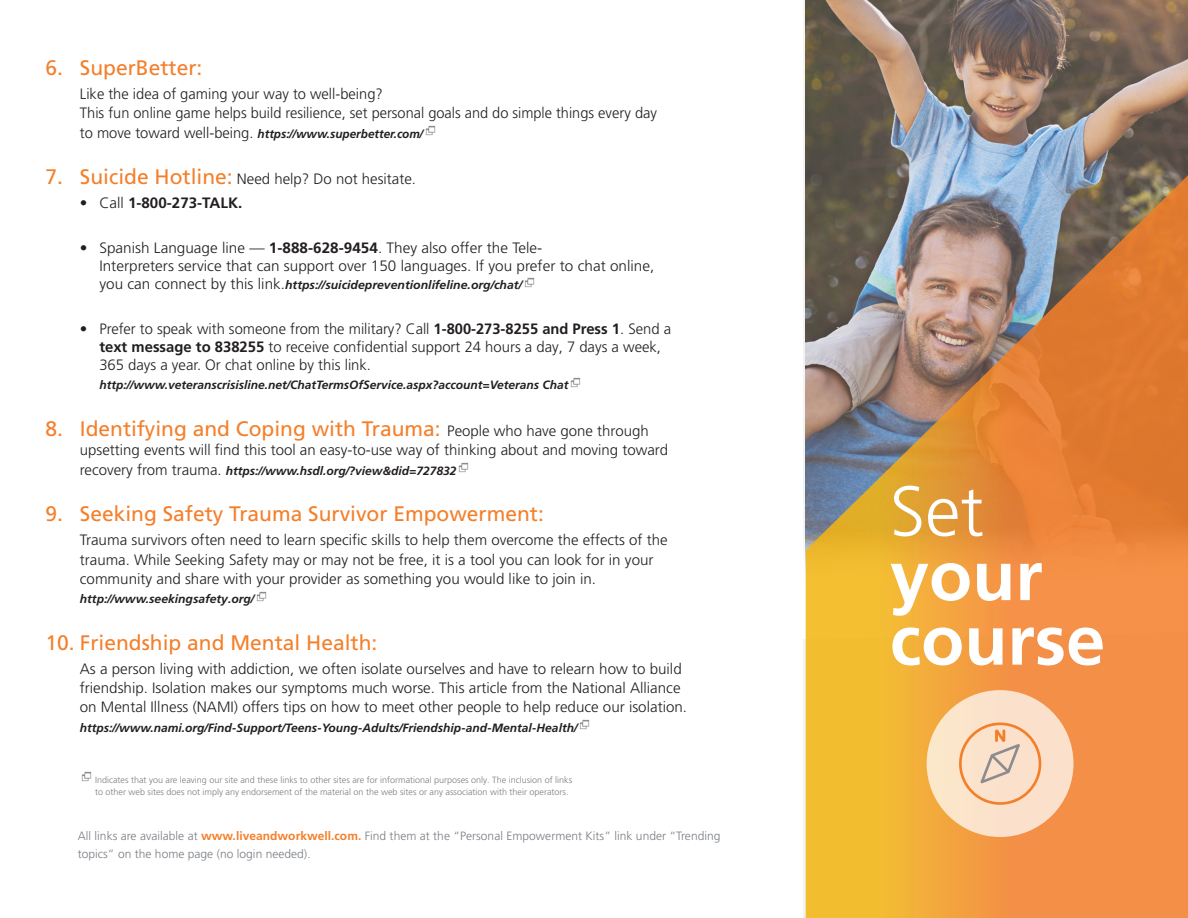
<style>
.page{position:relative;width:1188px;height:918px;background:#fff}
.page>*{position:absolute;margin:0;border:0;box-sizing:border-box;transform-origin:0 0}
.t1{font:700 70.5px "Frutiger LT Pro";color:#fff}
.t2{font:300 70.5px "Frutiger LT Pro";color:#fff}
.t3{font:21px "Frutiger LT Pro";color:#f47f2a}
.t4{font:300 15px/19.2px "Frutiger LT Pro";color:#231f20}
.t5{font:700 15px "Frutiger LT Pro";color:#231f20}
.t6{font:italic 700 12px "Frutiger LT Pro";color:#231f20}
.Paragraph_Style2{font:300 12px/18px "Frutiger LT Pro";letter-spacing:.005em;color:#787d83}
.t7{font:300 9px/11.2px "Frutiger LT Pro";color:#787d83}
.s1{font-weight:300;font-style:normal;font-size:15px}
.s2{font-weight:400;font-size:21px;color:#f47f2a}
.s3{font-weight:300}
.s4{font-weight:700}
.s5{font-weight:300;font-size:15px;color:#231f20}
.s6{font-weight:700;color:#f47f2a}
</style>
<div class="page">
<svg style="left:804px;top:0;width:384px;height:918px;background:#887667"></svg>
<img style="left:806px;top:118px;width:382px;height:800px">
<div style="left:927px;top:690px;width:147px;height:147px;background:#fbe1cc;border-radius:50%"></div>
<img style="left:425px;top:125px;width:11px;height:11px">
<img style="left:524px;top:277px;width:11px;height:11px">
<img style="left:570px;top:377px;width:11px;height:11px">
<img style="left:458px;top:462px;width:11px;height:11px">
<img style="left:256px;top:591px;width:11px;height:11px">
<img style="left:579px;top:719px;width:11px;height:11px">
<img style="left:81px;top:771px;width:11px;height:11px">
<svg style="left:959px;top:723px;width:82px;height:82px"></svg>
<p class="t3" style="left:45px;top:56px;width:159px">6. SuperBetter:</p>
<p class="t4" style="left:80px;top:84px;width:579px">Like the idea of gaming your way to well-being?<br>This fun online game helps build resilience, set personal goals and do simple things every day</p>
<p class="t6" style="left:80px;top:126px;width:345px"><span class="s1">to move toward well-being.</span> https://www.superbetter.com/</p>
<p class="t4" style="left:45px;top:169px;width:372px"><span class="s2">7. Suicide Hotline:</span> Need help? Do not hesitate.</p>
<p class="t5" style="left:80px;top:194px;width:164px"><span class="s3">• Call</span> 1-800-273-TALK.</p>
<p class="t4" style="left:99px;top:239px;width:557px;line-height:18px;text-indent:-19px">• Spanish Language line — <span class="s4">1-888-628-9454</span>. They also offer the Tele-<br>Interpreters service that can support over 150 languages. If you prefer to chat online,</p>
<p class="t6" style="left:99px;top:278px;width:424px"><span class="s1">you can connect by this link.</span>https://suicidepreventionlifeline.org/chat/</p>
<p class="t4" style="left:99px;top:320px;width:574px;line-height:18px;text-indent:-20px">• Prefer to speak with someone from the military? Call <span class="s4">1-800-273-8255 and Press 1</span>. Send a <span class="s4">text message to 838255</span> to receive confidential support 24 hours a day, 7 days a week,<br>365 days a year. Or chat online by this link.</p>
<p class="t6" style="left:99px;top:378px;width:471px">http://www.veteranscrisisline.net/ChatTermsOfService.aspx?account=Veterans Chat</p>
<p class="t3" style="left:45px;top:416px;width:605px">8. Identifying and Coping with Trauma: <span class="s5">People who have gone through</span></p>
<p class="t4" style="left:80px;top:441px;width:590px">upsetting events will find this tool an easy-to-use way of thinking about and moving toward</p>
<p class="t6" style="left:80px;top:464px;width:378px"><span class="s1">recovery from trauma.</span> https://www.hsdl.org/?view&amp;did=727832</p>
<p class="t3" style="left:45px;top:502px;width:500px">9. Seeking Safety Trauma Survivor Empowerment:</p>
<p class="t4" style="left:80px;top:530px;width:589px">Trauma survivors often need to learn specific skills to help them overcome the effects of the trauma. While Seeking Safety may or may not be free, it is a tool you can look for in your community and share with your provider as something you would like to join in.</p>
<p class="t6" style="left:80px;top:592px;width:176px">http://www.seekingsafety.org/</p>
<p class="t3" style="left:45px;top:630px;width:334px">10. Friendship and Mental Health:</p>
<p class="t4" style="left:80px;top:659px;width:609px">As a person living with addiction, we often isolate ourselves and have to relearn how to build friendship. Isolation makes our symptoms much worse. This article from the National Alliance on Mental Illness (NAMI) offers tips on how to meet other people to help reduce our isolation.</p>
<p class="t6" style="left:80px;top:720px;width:499px">https://www.nami.org/Find-Support/Teens-Young-Adults/Friendship-and-Mental-Health/</p>
<p class="t7" style="left:95px;top:775px;width:479px">Indicates that you are leaving our site and these links to other sites are for informational purposes only. The inclusion of links to other web sites does not imply any endorsement of the material on the web sites or any association with their operators.</p>
<p class="Paragraph_Style2" style="left:78px;top:826px;width:644px">All links are available at <span class="s6">www.liveandworkwell.com.</span> Find them at the “Personal Empowerment Kits” link under “Trending topics” on the home page (no login needed).</p>
<p class="t2" style="left:890px;top:470px;width:95px">Set</p>
<p class="t1" style="left:890px;top:534px;width:154px">your</p>
<p class="t1" style="left:890px;top:598px;width:217px">course</p>
</div>
